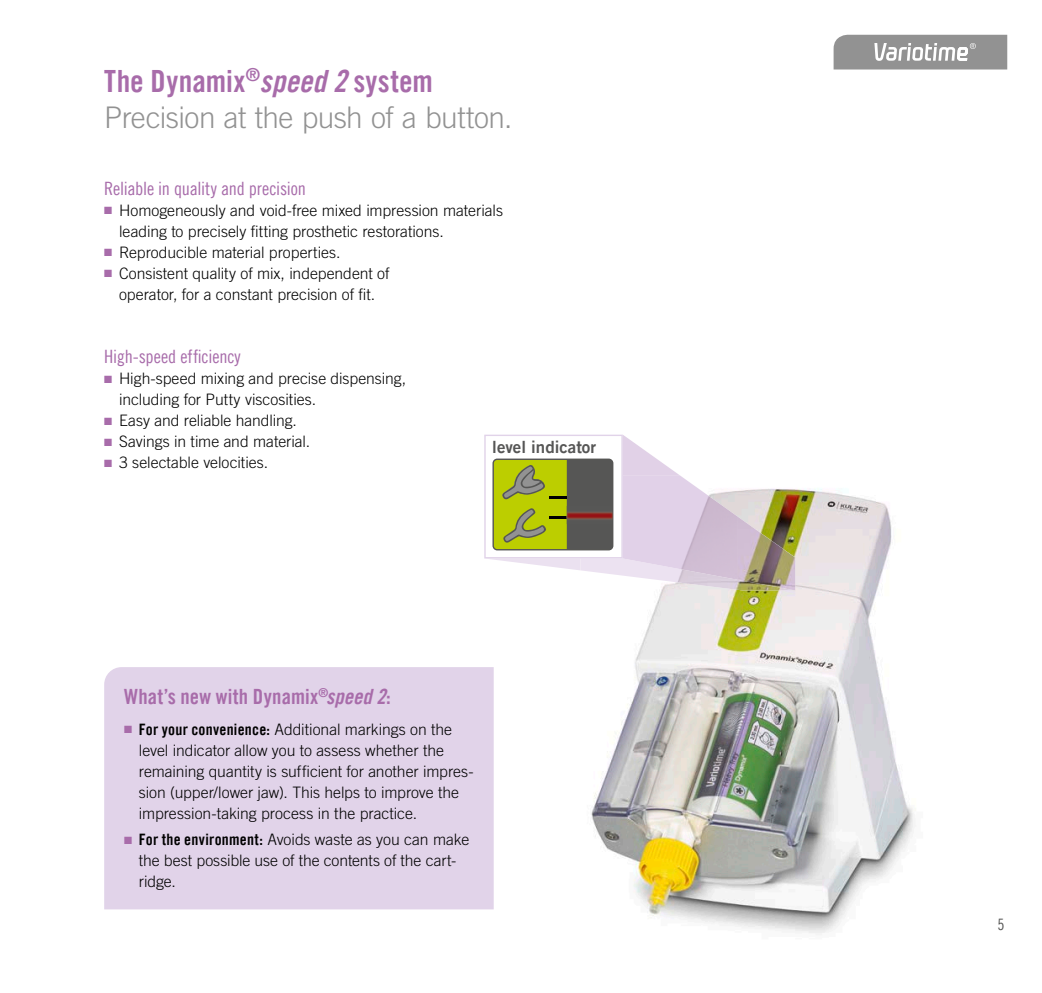
<style>
.page{position:relative;width:1042px;height:993px;background:#fff}
.page>*{position:absolute;margin:0;border:0;box-sizing:border-box;transform-origin:0 0}
.t1{font:30.62px "Trade Gothic LT Com Bd Cn 20";letter-spacing:.01em;color:#a86caa}
.t2{font:300 29.75px "Trade Gothic LT Com";letter-spacing:-.015em;color:#929292}
.t3{font:21px "Trade Gothic LT Com Bd Cn 20";letter-spacing:.01em;color:#a86caa}
.t4{font:18.38px "Trade Gothic LT Com Cn 18";letter-spacing:-.01em;color:#a86caa}
.t5{font:16.97px "Trade Gothic LT Com Bd 2";color:#565655}
.t6{font:300 15.75px/21px "Trade Gothic LT Com";color:#000}
.t7{font:15.75px "Trade Gothic LT Com Cn 18";color:#565655}
.s1{font-family:"Trade Gothic LT Com Bd Cn 20 Obl"}
.s2{color:#a86caa}
.s3{font-family:"Trade Gothic LT Com Bd Cn 20";font-weight:400}
</style>
<div class="page">
<svg style="left:833px;top:35px;width:174px;height:34px;background:#a0a0a0"></svg>
<img style="left:591px;top:489px;width:325px;height:446px">
<img style="left:580px;top:570px;width:108px;height:13px">
<img style="left:688px;top:488px;width:107px;height:102px">
<svg style="left:484px;top:434px;width:195px;height:136px"></svg>
<img style="left:623px;top:475px;width:115px;height:104px">
<img style="left:738px;top:516px;width:57px;height:74px">
<div style="left:104px;top:667px;width:390px;height:242px;background:#e1d3e9"></div>
<h1 class="t1" style="left:104px;top:62px;width:330px">The Dynamix<sup>®</sup><span class="s1">speed 2</span> system</h1>
<h2 class="t2" style="left:104px;top:100px;width:410px">Precision at the push of a button.</h2>
<p class="t4" style="left:104px;top:177px;width:203px">Reliable in quality and precision</p>
<p class="t6" style="left:119px;top:199px;width:385px;text-indent:-15px"><span class="s2">■</span> Homogeneously and void-free mixed impression materials leading to precisely fitting prosthetic restorations.</p>
<p class="t6" style="left:104px;top:241px;width:238px"><span class="s2">■</span> Reproducible material properties.</p>
<p class="t6" style="left:104px;top:262px;width:287px;text-align:center"><span class="s2">■</span> Consistent quality of mix, independent of operator, for a constant precision of fit.</p>
<p class="t4" style="left:104px;top:345px;width:138px">High-speed efficiency</p>
<p class="t6" style="left:119px;top:367px;width:288px;text-indent:-15px"><span class="s2">■</span> High-speed mixing and precise dispensing, including for Putty viscosities.</p>
<p class="t6" style="left:104px;top:409px;width:194px"><span class="s2">■</span> Easy and reliable handling.</p>
<p class="t6" style="left:104px;top:430px;width:208px"><span class="s2">■</span> Savings in time and material.</p>
<p class="t6" style="left:104px;top:451px;width:166px"><span class="s2">■</span> 3 selectable velocities.</p>
<p class="t5" style="left:492px;top:436px;width:105px">level indicator</p>
<h3 class="t3" style="left:124px;top:683px;width:268px">What’s new with Dynamix<sup>®</sup><span class="s1">speed 2</span>:</h3>
<p class="t6" style="left:139px;top:718px;width:336px;text-indent:-15px"><span class="s2">■</span> <span class="s3">For your convenience:</span> Additional markings on the level indicator allow you to assess whether the remaining quantity is sufficient for another impres&shy;sion (upper/lower jaw). This helps to improve the impression-taking process in the practice.</p>
<p class="t6" style="left:139px;top:828px;width:332px;text-indent:-15px"><span class="s2">■</span> <span class="s3">For the environment:</span> Avoids waste as you can make the best possible use of the contents of the cart&shy;ridge.</p>
<p class="t7" style="left:997px;top:915px;width:8px">5</p>
</div>
